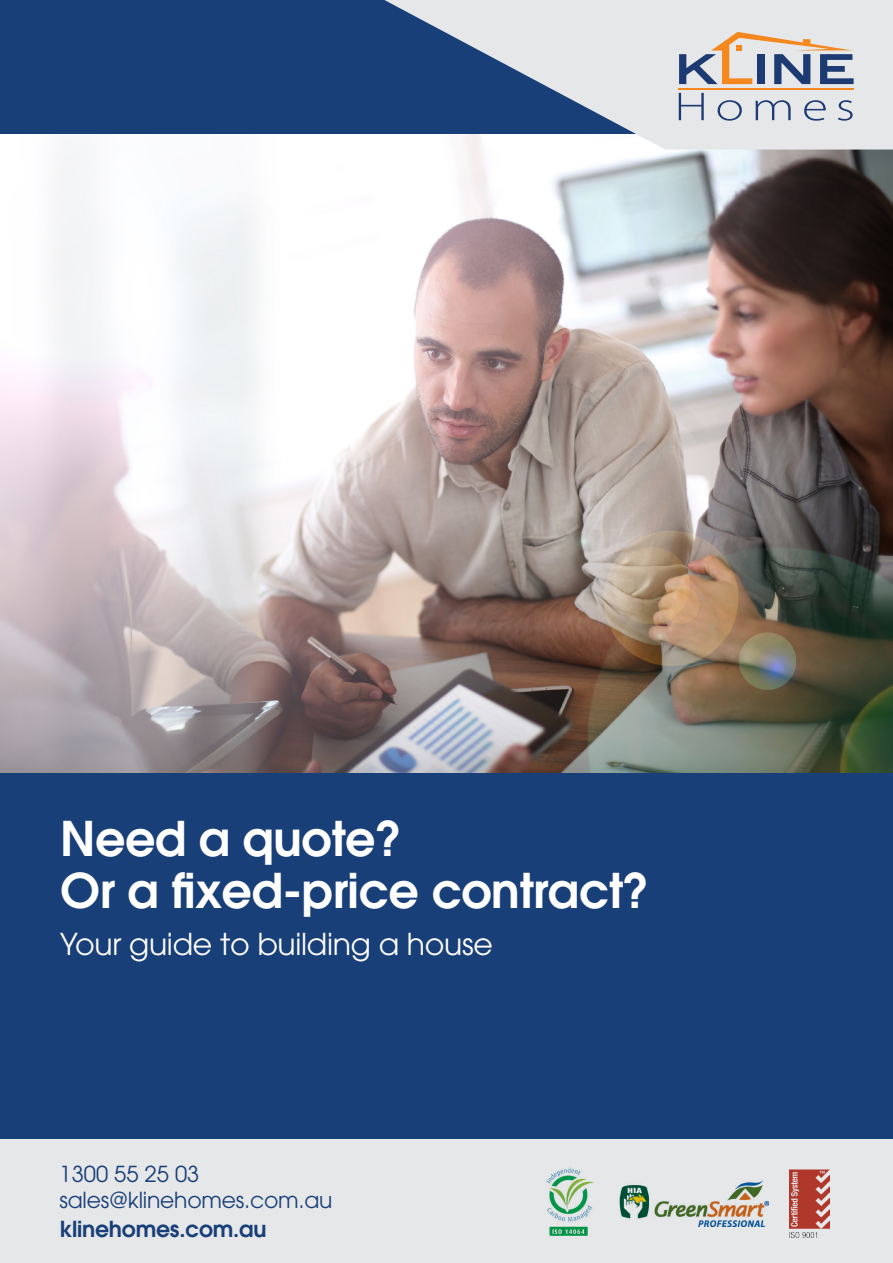
<style>
.page{position:relative;width:893px;height:1263px;background:#193f78}
.page>*{position:absolute;margin:0;border:0;box-sizing:border-box;transform-origin:0 0}
.t1{font:600 47.55px/52.5px "Avant Garde";letter-spacing:-.01em;color:#fff}
.t2{font:30px "Avant Garde";letter-spacing:-.01em;color:#fff}
.t3{font:21.9px "Avant Garde";letter-spacing:-.01em;color:#193f78}
.t4{font:600 21.9px "Avant Garde";letter-spacing:-.01em;color:#193f78}
</style>
<div class="page">
<img style="left:0;top:135px;width:893px;height:637px">
<svg style="left:384px;top:0;width:509px;height:150px;fill:#e6e7e9"></svg>
<div style="left:0;top:1139px;width:893px;height:124px;background:#e6e7e9"></div>
<svg style="left:679px;top:93px;width:25px;height:27px"></svg>
<svg style="left:718px;top:100px;width:24px;height:21px"></svg>
<svg style="left:755px;top:100px;width:36px;height:20px"></svg>
<svg style="left:804px;top:100px;width:22px;height:21px"></svg>
<svg style="left:838px;top:100px;width:15px;height:21px"></svg>
<hr style="left:678px;top:88px;width:176px;height:1px;background:#f5871f">
<svg style="left:679px;top:32px;width:175px;height:52px"></svg>
<img style="left:546px;top:1167px;width:49px;height:69px">
<img style="left:619px;top:1180px;width:150px;height:46px">
<img style="left:790px;top:1170px;width:39px;height:67px">
<p class="t1" style="left:60px;top:811px;width:590px">Need a quote?<br>Or a fixed-price contract?</p>
<p class="t2" style="left:60px;top:926px;width:434px">Your guide to building a house</p>
<p class="t3" style="left:60px;top:1161px;width:141px">1300 55 25 03</p>
<p class="t3" style="left:60px;top:1187px;width:275px">sales@klinehomes.com.au</p>
<p class="t4" style="left:60px;top:1215px;width:209px">klinehomes.com.au</p>
</div>
